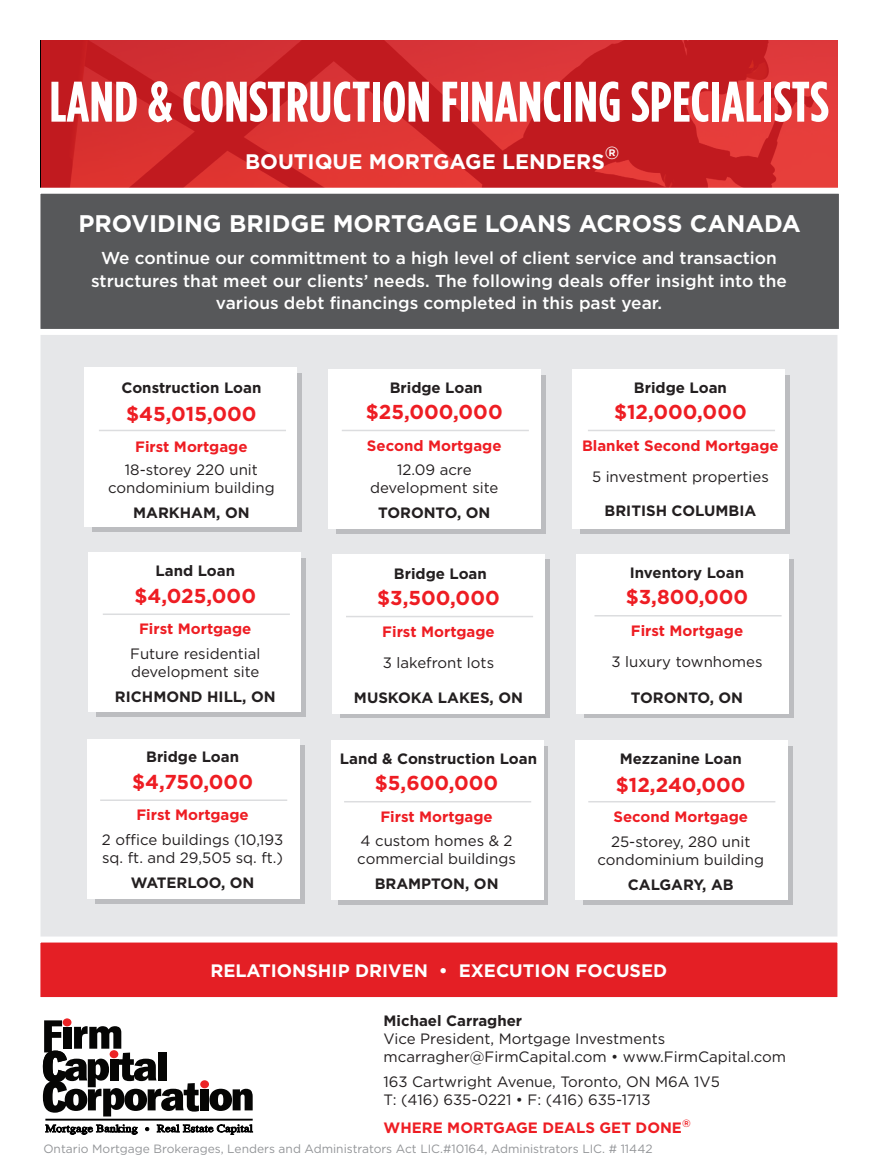
<style>
.page{position:relative;width:878px;height:1175px;background:#fff}
.page>*{position:absolute;margin:0;border:0;box-sizing:border-box;transform-origin:0 0}
.t1{font:700 condensed 57px "Gotham HTF";letter-spacing:.005em;color:#fff}
.t2{font:700 24px "Gotham HTF";color:#fff}
.t3{font:700 21px "Gotham HTF";color:#fff}
.t4{font:700 20.1px "Gotham HTF";color:#ee1d23}
.t5{font:700 18px "Gotham HTF";color:#fff}
.t6{font:700 17.55px "Gotham HTF";color:#fff}
.t7{font:500 17.25px/22.5px "Gotham HTF";color:#fff;text-align:center}
.t8{font:15px/18px "Gotham HTF";color:#231f20}
.t9{font:700 15px "Gotham HTF";color:#231f20}
.t10{font:700 15px "Gotham HTF";color:#ee1d23}
.t11{font:12px "Gotham HTF";color:#939598}
</style>
<div class="page">
<svg style="left:209px;top:1088px;width:44px;height:22px"></svg>
<div style="left:201px;top:1088px;width:8px;height:22px;background:#050504"></div>
<div style="left:200px;top:1080px;width:9px;height:8px;background:#ec2426;border-radius:50%"></div>
<svg style="left:42px;top:1020px;width:157px;height:96px"></svg>
<svg style="left:145px;top:1127px;width:4px;height:3px"></svg>
<svg style="left:157px;top:1124px;width:96px;height:10px"></svg>
<svg style="left:45px;top:1124px;width:92px;height:10px"></svg>
<hr style="left:45px;top:1118px;width:208px;height:2px;background:#000">
<div style="left:40px;top:317px;width:797px;height:642px;background:#e6e7e9;border:2px solid #e6e7e9"></div>
<svg style="left:40px;top:40px;width:797px;height:148px;background:#cf282b"></svg>
<div style="left:34px;top:188px;width:810px;height:147px;background:#57585a;border:6px solid #fff"></div>
<div style="left:92px;top:373px;width:210px;height:158px;background:#bcbdc0"></div>
<div style="left:85px;top:368px;width:212px;height:159px;background:#fff"></div>
<div style="left:336px;top:375px;width:209px;height:158px;background:linear-gradient(to right,#bcbdc0,#bcbdc0)"></div>
<div style="left:328px;top:369px;width:213px;height:159px;background:#fff"></div>
<div style="left:580px;top:375px;width:209px;height:158px;background:linear-gradient(to right,#bcbdc0,#bcbdc0)"></div>
<div style="left:572px;top:369px;width:213px;height:159px;background:#fff"></div>
<div style="left:96px;top:558px;width:209px;height:158px;background:#bcbdc0"></div>
<div style="left:88px;top:552px;width:212px;height:160px;background:#fff"></div>
<hr style="left:588px;top:430px;width:187px;height:1px;background:#dcdddf">
<svg style="left:340px;top:560px;width:209px;height:158px;background:#c9cacc"></svg>
<div style="left:332px;top:554px;width:212px;height:159px;background:#fff"></div>
<hr style="left:342px;top:430px;width:187px;height:1px;background:#dcdddf">
<svg style="left:584px;top:560px;width:209px;height:158px;background:#c9cacc"></svg>
<div style="left:576px;top:554px;width:212px;height:159px;background:#fff"></div>
<svg style="left:95px;top:745px;width:209px;height:158px;background:#c9cacc"></svg>
<div style="left:87px;top:739px;width:212px;height:159px;background:#fff"></div>
<hr style="left:100px;top:799px;width:187px;height:2px;background:#dcdddf">
<div style="left:339px;top:746px;width:209px;height:158px;background:#bcbdc0"></div>
<div style="left:331px;top:740px;width:212px;height:160px;background:#fff"></div>
<hr style="left:344px;top:801px;width:187px;height:1px;background:#dcdddf">
<div style="left:583px;top:746px;width:209px;height:158px;background:#bcbdc0"></div>
<div style="left:575px;top:740px;width:212px;height:160px;background:#fff"></div>
<hr style="left:588px;top:801px;width:187px;height:1px;background:#dcdddf">
<div style="left:34px;top:936px;width:809px;height:67px;background:#e41f25;border:6px solid #fff"></div>
<hr style="left:99px;top:430px;width:187px;height:1px;background:#dcdddf">
<hr style="left:594px;top:615px;width:187px;height:1px;background:#dcdddf">
<hr style="left:103px;top:613px;width:187px;height:2px;background:#dcdddf">
<hr style="left:346px;top:616px;width:187px;height:1px;background:#dcdddf">
<p class="t1" style="left:49px;top:70px;width:780px">LAND &amp; CONSTRUCTION FINANCING SPECIALISTS</p>
<p class="t3" style="left:245px;top:149px;width:361px">BOUTIQUE MORTGAGE LENDERS</p>
<p class="t6" style="left:605px;top:142px;width:16px">®</p>
<p class="t2" style="left:78px;top:209px;width:724px">PROVIDING BRIDGE MORTGAGE LOANS ACROSS CANADA</p>
<p class="t7" style="left:91px;top:247px;width:697px">We continue our committment to a high level of client service and transaction structures that meet our clients’ needs. The following deals offer insight into the various debt financings completed in this past year.</p>
<p class="t9" style="left:121px;top:378px;width:141px">Construction Loan</p>
<p class="t4" style="left:126px;top:402px;width:132px">$45,015,000</p>
<p class="t10" style="left:135px;top:438px;width:114px">First Mortgage</p>
<p class="t8" style="left:108px;top:460px;width:168px;text-align:center">18-storey 220 unit condominium building</p>
<p class="t9" style="left:133px;top:503px;width:118px">MARKHAM, ON</p>
<p class="t9" style="left:155px;top:562px;width:81px">Land Loan</p>
<p class="t4" style="left:134px;top:584px;width:123px">$4,025,000</p>
<p class="t10" style="left:139px;top:620px;width:114px">First Mortgage</p>
<p class="t8" style="left:130px;top:645px;width:132px">Future residential development site</p>
<p class="t9" style="left:115px;top:688px;width:162px">RICHMOND HILL, ON</p>
<p class="t9" style="left:146px;top:748px;width:94px">Bridge Loan</p>
<p class="t4" style="left:132px;top:770px;width:122px">$4,750,000</p>
<p class="t10" style="left:136px;top:806px;width:114px">First Mortgage</p>
<p class="t8" style="left:102px;top:830px;width:183px">2 office buildings (10,193 sq. ft. and 29,505 sq. ft.)</p>
<p class="t9" style="left:131px;top:874px;width:125px">WATERLOO, ON</p>
<p class="t9" style="left:389px;top:378px;width:94px">Bridge Loan</p>
<p class="t4" style="left:366px;top:400px;width:138px">$25,000,000</p>
<p class="t10" style="left:367px;top:436px;width:136px">Second Mortgage</p>
<p class="t8" style="left:370px;top:461px;width:130px;text-align:center">12.09 acre development site</p>
<p class="t9" style="left:378px;top:504px;width:114px">TORONTO, ON</p>
<p class="t9" style="left:394px;top:565px;width:94px">Bridge Loan</p>
<p class="t4" style="left:377px;top:586px;width:124px">$3,500,000</p>
<p class="t10" style="left:382px;top:622px;width:114px">First Mortgage</p>
<p class="t8" style="left:383px;top:653px;width:113px">3 lakefront lots</p>
<p class="t9" style="left:354px;top:689px;width:170px">MUSKOKA LAKES, ON</p>
<p class="t9" style="left:340px;top:750px;width:198px">Land &amp; Construction Loan</p>
<p class="t4" style="left:375px;top:771px;width:125px">$5,600,000</p>
<p class="t10" style="left:380px;top:807px;width:114px">First Mortgage</p>
<p class="t8" style="left:357px;top:832px;width:160px">4 custom homes &amp; 2 commercial buildings</p>
<p class="t9" style="left:374px;top:875px;width:125px">BRAMPTON, ON</p>
<p class="t9" style="left:634px;top:378px;width:94px">Bridge Loan</p>
<p class="t4" style="left:614px;top:400px;width:134px">$12,000,000</p>
<p class="t10" style="left:582px;top:436px;width:198px">Blanket Second Mortgage</p>
<p class="t8" style="left:592px;top:467px;width:178px">5 investment properties</p>
<p class="t9" style="left:604px;top:502px;width:153px">BRITISH COLUMBIA</p>
<p class="t9" style="left:630px;top:564px;width:116px">Inventory Loan</p>
<p class="t4" style="left:625px;top:585px;width:124px">$3,800,000</p>
<p class="t10" style="left:630px;top:622px;width:114px">First Mortgage</p>
<p class="t8" style="left:611px;top:653px;width:153px">3 luxury townhomes</p>
<p class="t9" style="left:630px;top:689px;width:114px">TORONTO, ON</p>
<p class="t9" style="left:619px;top:750px;width:123px">Mezzanine Loan</p>
<p class="t4" style="left:616px;top:773px;width:131px">$12,240,000</p>
<p class="t10" style="left:613px;top:808px;width:136px">Second Mortgage</p>
<p class="t8" style="left:597px;top:832px;width:168px;text-align:center">25-storey, 280 unit condominium building</p>
<p class="t9" style="left:627px;top:875px;width:107px">CALGARY, AB</p>
<p class="t5" style="left:210px;top:960px;width:458px">RELATIONSHIP DRIVEN • EXECUTION FOCUSED</p>
<p class="t9" style="left:383px;top:1011px;width:140px">Michael Carragher</p>
<p class="t8" style="left:383px;top:1029px;width:404px">Vice President, Mortgage Investments mcarragher@FirmCapital.com • www.FirmCapital.com</p>
<p class="t8" style="left:383px;top:1072px;width:338px">163 Cartwright Avenue, Toronto, ON M6A 1V5<br>T: (416) 635-0221 • F: (416) 635-1713</p>
<p class="t10" style="left:383px;top:1119px;width:308px">WHERE MORTGAGE DEALS GET DONE<sup>®</sup></p>
<p class="t11" style="left:43px;top:1142px;width:610px">Ontario Mortgage Brokerages, Lenders and Administrators Act LIC.#10164, Administrators LIC. # 11442</p>
</div>
